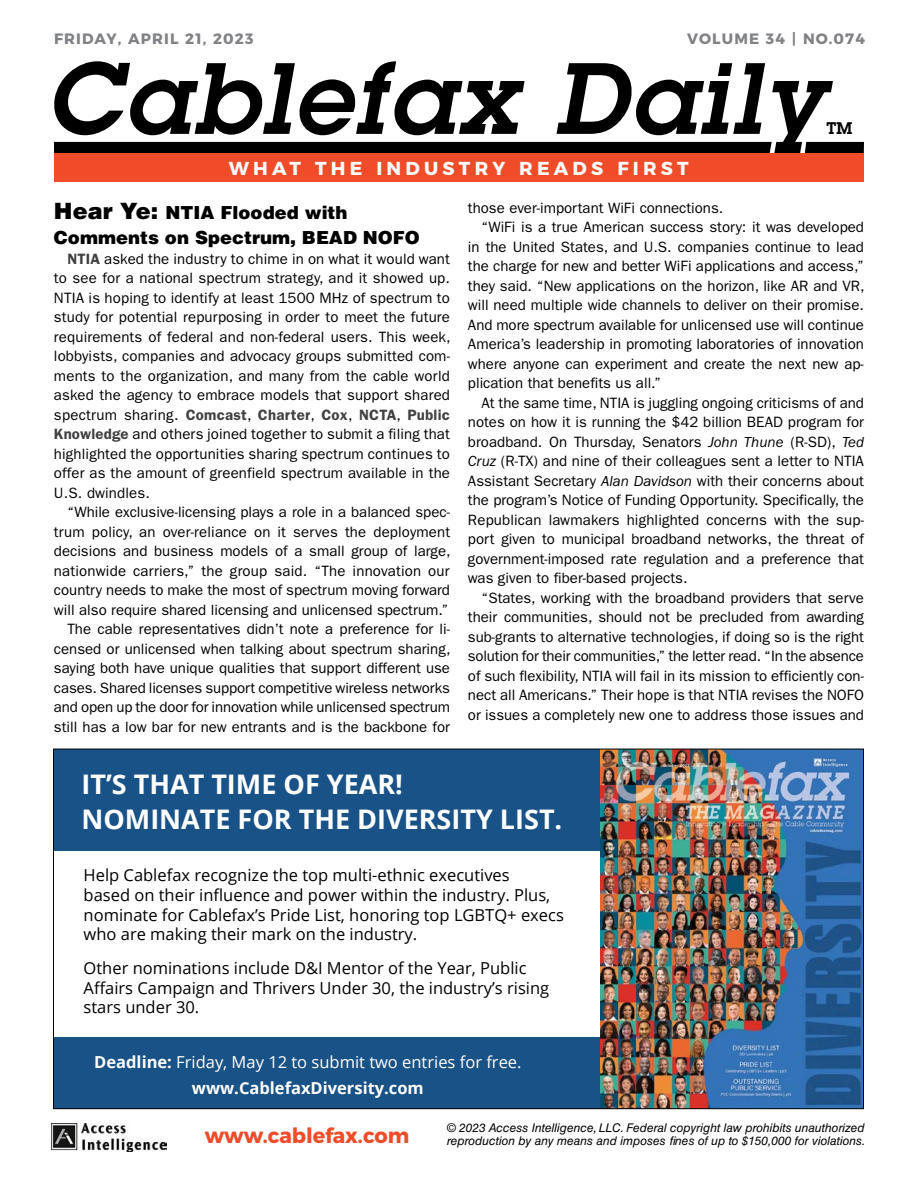
<style>
.page{position:relative;width:918px;height:1188px;background:#fff}
.page>*{position:absolute;margin:0;border:0;box-sizing:border-box;transform-origin:0 0}
.t1{font:italic 600 99px "Lubalin Graph Std";letter-spacing:.03em;color:#000}
.t2{font:700 27px "Open Sans";color:#fff}
.t3{font:700 21px "Montserrat";color:#f04c2a}
.t4{font:700 18.75px "Montserrat";letter-spacing:.225em;color:#fff}
.t5{font:900 18px/25.5px "Helvetica LT Std";color:#000}
.t6{font:16.5px/19.8px "Open Sans";color:#000}
.t7{font:16.5px/26.5px "Open Sans";color:#fff;text-align:center}
.t8{font:600 16.5px "Lubalin Graph Std";color:#000}
.t9{font:15px/19.5px "ITC Franklin Gothic Std";color:#000;text-align:justify}
.t10{font:700 15px "Montserrat";letter-spacing:.075em;color:#808285}
.t11{font:italic 12px/13.5px "Helvetica LT Std";color:#000}
.s1{font-size:22.5px}
.s2{font-weight:600;color:#414042}
.s3{font-style:italic}
.s4{font-weight:700}
</style>
<div class="page">
<div style="left:54px;top:142px;width:718px;height:11px;background:#000"></div>
<svg style="left:805px;top:142px;width:59px;height:11px"></svg>
<div style="left:54px;top:153px;width:809px;height:29px;background:#f04c2a"></div>
<img style="left:52px;top:1123px;width:115px;height:29px">
<div style="left:53px;top:749px;width:593px;height:102px;background:#195287"></div>
<div style="left:53px;top:1037px;width:598px;height:72px;background:#195287"></div>
<img style="left:600px;top:751px;width:262px;height:356px">
<p class="t10" style="left:54px;top:26px;width:201px">FRIDAY, APRIL 21, 2023</p>
<p class="t10" style="left:687px;top:26px;width:179px">VOLUME 34 | NO.074</p>
<h1 class="t1" style="left:46px;top:33px;width:779px">Cablefax Daily</h1>
<p class="t8" style="left:827px;top:117px;width:27px">TM</p>
<p class="t4" style="left:229px;top:153px;width:462px">WHAT THE INDUSTRY READS FIRST</p>
<p class="t5" style="left:54px;top:199px;width:367px"><span class="s1">Hear Ye:</span> NTIA Flooded with<br>Comments on Spectrum, BEAD NOFO</p>
<p class="t9" style="left:54px;top:249px;width:398px;text-indent:14px"><span class="s2">NTIA</span> asked the industry to chime in on what it would want to see for a national spectrum strategy, and it showed up.<br>NTIA is hoping to identify at least 1500 MHz of spectrum to study for potential repurposing in order to meet the future requirements of federal and non-federal users. This week, lobbyists, companies and advocacy groups submitted com&shy;ments to the organization, and many from the cable world asked the agency to embrace models that support shared spectrum sharing. <span class="s2">Comcast</span>, <span class="s2">Charter</span>, <span class="s2">Cox</span>, <span class="s2">NCTA</span>, <span class="s2">Public Knowledge</span> and others joined together to submit a filing that highlighted the opportunities sharing spectrum continues to offer as the amount of greenfield spectrum available in the U.S. dwindles.</p>
<p class="t9" style="left:54px;top:502px;width:398px;text-align:right">“While exclusive-licensing plays a role in a balanced spec&shy;trum policy, an over-reliance on it serves the deployment decisions and business models of a small group of large, nationwide carriers,” the group said. “The innovation our country needs to make the most of spectrum moving forward will also require shared licensing and unlicensed spectrum.” The cable representatives didn’t note a preference for li&shy;censed or unlicensed when talking about spectrum sharing, saying both have unique qualities that support different use cases. Shared licenses support competitive wireless networks and open up the door for innovation while unlicensed spectrum still has a low bar for new entrants and is the backbone for</p>
<h2 class="t2" style="left:81px;top:765px;width:323px">IT’S THAT TIME OF YEAR!</h2>
<p class="t9" style="left:468px;top:198px;width:257px">those ever-important WiFi connections.</p>
<p class="t9" style="left:481px;top:218px;width:384px">“WiFi is a true American success story: it was developed</p>
<p class="t9" style="left:468px;top:237px;width:398px">in the United States, and U.S. companies continue to lead</p>
<p class="t9" style="left:468px;top:257px;width:398px">the charge for new and better WiFi applications and access,”</p>
<p class="t9" style="left:468px;top:276px;width:398px">they said. “New applications on the horizon, like AR and VR,</p>
<p class="t9" style="left:468px;top:296px;width:398px">will need multiple wide channels to deliver on their promise.</p>
<p class="t9" style="left:468px;top:315px;width:398px">And more spectrum available for unlicensed use will continue</p>
<p class="t9" style="left:468px;top:335px;width:398px">America’s leadership in promoting laboratories of innovation</p>
<p class="t9" style="left:468px;top:354px;width:397px">where anyone can experiment and create the next new ap-</p>
<p class="t9" style="left:468px;top:374px;width:195px">plication that benefits us all.”</p>
<p class="t9" style="left:481px;top:393px;width:384px">At the same time, NTIA is juggling ongoing criticisms of and</p>
<p class="t9" style="left:468px;top:413px;width:398px">notes on how it is running the $42 billion BEAD program for</p>
<p class="t9" style="left:468px;top:432px;width:398px">broadband. On Thursday, Senators <span class="s3">John Thune</span> (R-SD), <span class="s3">Ted</span></p>
<p class="t9" style="left:468px;top:452px;width:398px"><span class="s3">Cruz</span> (R-TX) and nine of their colleagues sent a letter to NTIA</p>
<p class="t9" style="left:468px;top:471px;width:397px">Assistant Secretary <span class="s3">Alan Davidson</span> with their concerns about</p>
<p class="t9" style="left:468px;top:491px;width:397px">the program’s Notice of Funding Opportunity. Specifically, the</p>
<p class="t9" style="left:468px;top:510px;width:398px">Republican lawmakers highlighted concerns with the sup-</p>
<p class="t9" style="left:468px;top:530px;width:397px">port given to municipal broadband networks, the threat of</p>
<p class="t9" style="left:468px;top:549px;width:397px">government-imposed rate regulation and a preference that</p>
<p class="t9" style="left:468px;top:569px;width:221px">was given to fiber-based projects.</p>
<p class="t9" style="left:481px;top:588px;width:384px">“States, working with the broadband providers that serve</p>
<p class="t9" style="left:468px;top:608px;width:397px">their communities, should not be precluded from awarding</p>
<p class="t9" style="left:468px;top:627px;width:398px">sub-grants to alternative technologies, if doing so is the right</p>
<p class="t9" style="left:468px;top:647px;width:397px">solution for their communities,” the letter read. “In the absence</p>
<p class="t9" style="left:468px;top:666px;width:397px">of such flexibility, NTIA will fail in its mission to efficiently con-</p>
<p class="t9" style="left:468px;top:686px;width:397px">nect all Americans.” Their hope is that NTIA revises the NOFO</p>
<p class="t9" style="left:468px;top:705px;width:398px">or issues a completely new one to address those issues and</p>
<h2 class="t2" style="left:81px;top:801px;width:482px">NOMINATE FOR THE DIVERSITY LIST.</h2>
<p class="t6" style="left:84px;top:865px;width:482px">Help Cablefax recognize the top multi-ethnic executives<br>based on their influence and power within the industry. Plus, nominate for Cablefax’s Pride List, honoring top LGBTQ+ execs who are making their mark on the industry.</p>
<p class="t6" style="left:84px;top:957px;width:467px">Other nominations include D&amp;I Mentor of the Year, Public<br>Affairs Campaign and Thrivers Under 30, the industry’s rising stars under 30.</p>
<p class="t7" style="left:94px;top:1048px;width:429px"><span class="s4">Deadline:</span> Friday, May 12 to submit two entries for free. <span class="s4">www.CablefaxDiversity.com</span></p>
<h3 class="t3" style="left:205px;top:1119px;width:206px">www.cablefax.com</h3>
<p class="t11" style="left:447px;top:1121px;width:420px">© 2023 Access Intelligence, LLC. Federal copyright law prohibits unauthorized reproduction by any means and imposes fines of up to $150,000 for violations.</p>
</div>
